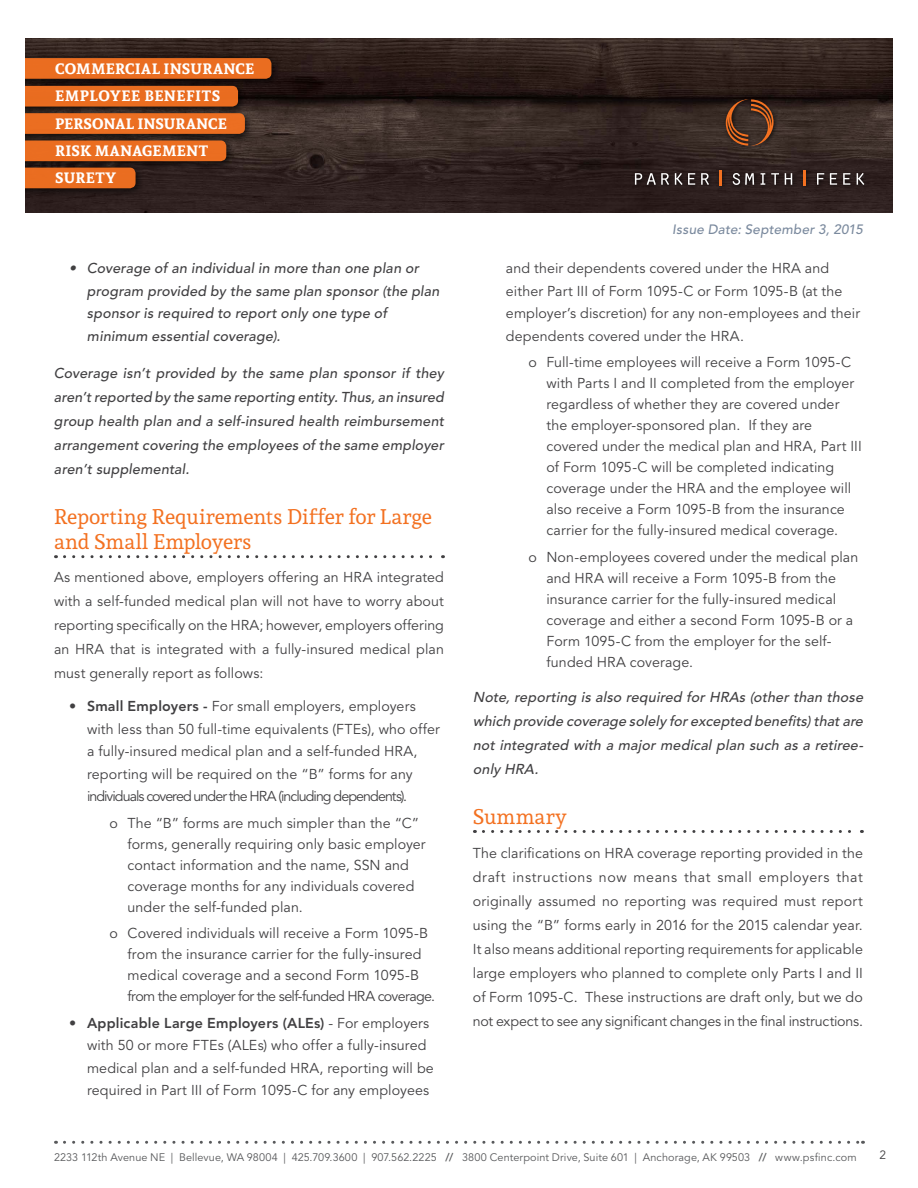
<style>
.page{position:relative;width:918px;height:1188px;background:#fff}
.page>*{position:absolute;margin:0;border:0;box-sizing:border-box;transform-origin:0 0}
.t1{font:21px/25.2px "Andada";letter-spacing:.005em;color:#f37121}
.t2{font:700 15px/27.3px "Andada";letter-spacing:.015em;color:#fff}
.t3{font:14.25px/21px "Avenir LT Std";letter-spacing:.005em;color:#414042}
.t4{font:italic 500 14.25px/24px "Avenir LT Std";letter-spacing:.015em;color:#414042;text-align:justify}
.t5{font:italic 500 13.5px "Avenir LT Std";letter-spacing:.015em;color:#7b8a9e}
.t6{font:12px "Avenir LT Std";color:#414042}
.t7{font:10.8px "Avenir LT Std";letter-spacing:.005em;color:#58595b}
.s1{font-weight:800}
</style>
<div class="page">
<svg style="left:64px;top:1141px;width:799px;height:3px"></svg>
<img style="left:25px;top:39px;width:867px;height:173px">
<div style="left:632px;top:96px;width:238px;height:96px;background:#000;opacity:.75"></div>
<svg style="left:726px;top:99px;width:48px;height:47px;background:#5d3722"></svg>
<svg style="left:635px;top:173px;width:34px;height:12px"></svg>
<svg style="left:675px;top:173px;width:20px;height:12px"></svg>
<svg style="left:701px;top:173px;width:8px;height:12px"></svg>
<svg style="left:733px;top:173px;width:21px;height:12px"></svg>
<svg style="left:761px;top:173px;width:4px;height:12px"></svg>
<svg style="left:771px;top:173px;width:8px;height:12px"></svg>
<svg style="left:785px;top:173px;width:7px;height:12px"></svg>
<svg style="left:817px;top:173px;width:7px;height:12px"></svg>
<svg style="left:830px;top:173px;width:7px;height:12px"></svg>
<svg style="left:843px;top:173px;width:7px;height:12px"></svg>
<svg style="left:857px;top:173px;width:7px;height:12px"></svg>
<svg style="left:719px;top:170px;width:2px;height:16px"></svg>
<svg style="left:803px;top:170px;width:2px;height:16px"></svg>
<div style="left:12px;top:53px;width:269px;height:35px;background:#000;opacity:.75"></div>
<svg style="left:25px;top:58px;width:246px;height:21px;background:#e66b1f"></svg>
<div style="left:12px;top:81px;width:235px;height:35px;background:#000;opacity:.75"></div>
<div style="left:25px;top:86px;width:213px;height:21px;background:#e96c20"></div>
<div style="left:12px;top:108px;width:242px;height:35px;background:#000;opacity:.75"></div>
<svg style="left:25px;top:113px;width:220px;height:21px;background:#e76c21"></svg>
<div style="left:12px;top:135px;width:223px;height:36px;background:#000;opacity:.75"></div>
<div style="left:25px;top:140px;width:201px;height:21px;background:#ea6d21"></div>
<div style="left:12px;top:163px;width:133px;height:35px;background:#000;opacity:.75"></div>
<div style="left:25px;top:168px;width:111px;height:20px;background:#ea6d20"></div>
<div style="left:0;top:28px;width:25px;height:218px;background:#fff"></div>
<svg style="left:64px;top:555px;width:379px;height:3px"></svg>
<svg style="left:483px;top:830px;width:379px;height:3px"></svg>
<p class="t2" style="left:55px;top:55px;width:201px">COMMERCIAL INSURANCE<br>EMPLOYEE BENEFITS<br>PERSONAL INSURANCE<br>RISK MANAGEMENT<br>SURETY</p>
<p class="t4" style="left:87px;top:258px;width:354px;line-height:22.5px;text-align:left;text-indent:-18px">• Coverage of an individual in more than one plan or program provided by the same plan sponsor (the plan sponsor is required to report only one type of minimum essential coverage).</p>
<p class="t4" style="left:54px;top:361px;width:392px">Coverage isn’t provided by the same plan sponsor if they aren’t reported by the same reporting entity. Thus, an insured group health plan and a self-insured health reimbursement arrangement covering the employees of the same employer aren’t supplemental.</p>
<h1 class="t1" style="left:54px;top:503px;width:379px">Reporting Requirements Differ for Large and Small Employers</h1>
<p class="t3" style="left:54px;top:565px;width:392px;line-height:24px;text-align:justify">As mentioned above, employers offering an HRA integrated with a self-funded medical plan will not have to worry about reporting specifically on the HRA; however, employers offering an HRA that is integrated with a fully-insured medical plan must generally report as follows:</p>
<p class="t3" style="left:87px;top:696px;width:354px;line-height:22.5px;text-indent:-18px">• <span class="s1">Small Employers -</span> For small employers, employers with less than 50 full-time equivalents (FTEs), who offer a fully-insured medical plan and a self-funded HRA, reporting will be required on the “B” forms for any individuals covered under the HRA (including dependents).</p>
<p class="t3" style="left:128px;top:813px;width:300px;text-indent:-18px">o The “B” forms are much simpler than the “C” forms, generally requiring only basic employer contact information and the name, SSN and coverage months for any individuals covered under the self-funded plan.</p>
<p class="t3" style="left:128px;top:923px;width:309px;text-indent:-18px">o Covered individuals will receive a Form 1095-B from the insurance carrier for the fully-insured medical coverage and a second Form 1095-B from the employer for the self-funded HRA coverage.</p>
<p class="t3" style="left:87px;top:1012px;width:348px;line-height:22.5px;text-indent:-18px">• <span class="s1">Applicable Large Employers (ALEs)</span> - For employers with 50 or more FTEs (ALEs) who offer a fully-insured medical plan and a self-funded HRA, reporting will be required in Part III of Form 1095-C for any employees</p>
<p class="t5" style="left:672px;top:222px;width:192px">Issue Date: September 3, 2015</p>
<p class="t3" style="left:506px;top:258px;width:356px;line-height:22.5px">and their dependents covered under the HRA and either Part III of Form 1095-C or Form 1095-B (at the employer’s discretion) for any non-employees and their dependents covered under the HRA.</p>
<p class="t3" style="left:546px;top:352px;width:317px;text-indent:-18px">o Full-time employees will receive a Form 1095-C with Parts I and II completed from the employer regardless of whether they are covered under the employer-sponsored plan. If they are covered under the medical plan and HRA, Part III of Form 1095-C will be completed indicating coverage under the HRA and the employee will also receive a Form 1095-B from the insurance carrier for the fully-insured medical coverage.</p>
<p class="t3" style="left:546px;top:547px;width:314px;text-indent:-18px">o Non-employees covered under the medical plan and HRA will receive a Form 1095-B from the insurance carrier for the fully-insured medical coverage and either a second Form 1095-B or a Form 1095-C from the employer for the self&shy;funded HRA coverage.</p>
<p class="t4" style="left:473px;top:685px;width:392px">Note, reporting is also required for HRAs (other than those which provide coverage solely for excepted benefits) that are not integrated with a major medical plan such as a retiree&shy;only HRA.</p>
<h1 class="t1" style="left:473px;top:803px;width:95px">Summary</h1>
<p class="t3" style="left:473px;top:841px;width:392px;line-height:24px;text-align:justify">The clarifications on HRA coverage reporting provided in the draft instructions now means that small employers that originally assumed no reporting was required must report using the “B” forms early in 2016 for the 2015 calendar year.<br>It also means additional reporting requirements for applicable large employers who planned to complete only Parts I and II of Form 1095-C. These instructions are draft only, but we do not expect to see any significant changes in the final instructions.</p>
<p class="t7" style="left:54px;top:1151px;width:804px">2233 112th Avenue NE | Bellevue, WA 98004 | 425.709.3600 | 907.562.2225 <span class="s1">//</span> 3800 Centerpoint Drive, Suite 601 | Anchorage, AK 99503 <span class="s1">//</span> www.psfinc.com</p>
<p class="t6" style="left:879px;top:1148px;width:8px">2</p>
</div>
